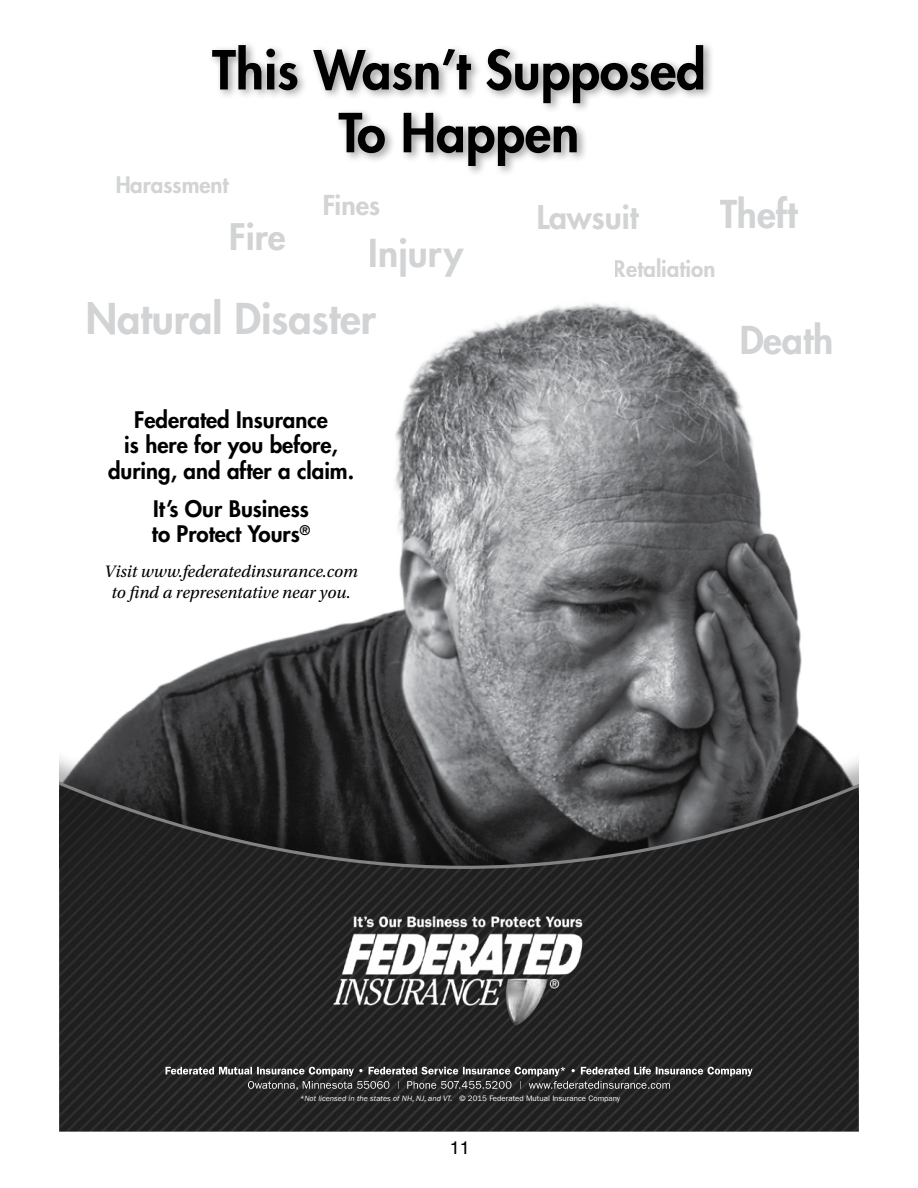
<style>
.page{position:relative;width:918px;height:1188px;background:#fff}
.page>*{position:absolute;margin:0;border:0;box-sizing:border-box;transform-origin:0 0}
.t1{font:800 52.35px/62.8px "Futura Std";color:#000;text-align:center}
.t2{font:800 41.4px "Futura Std";color:#d1d3d4}
.t3{font:800 37.35px "Futura Std";color:#d1d3d4}
.t4{font:800 35.55px "Futura Std";color:#d1d3d4}
.t5{font:800 31.8px "Futura Std";color:#d1d3d4}
.t6{font:800 26.7px "Futura Std";color:#d1d3d4}
.t7{font:800 22.2px/25.3px "Futura Std";color:#000;text-align:center}
.t8{font:800 22.2px "Futura Std";color:#d1d3d4}
.t9{font:18px "Helvetica";color:#000}
.t10{font:italic 17.4px/20.7px "Utopia Std";color:#000;text-align:center}
.t11{font:italic 7.95px "ITC Franklin Gothic Std";color:#fff}
.s1{font-style:normal}
</style>
<div class="page">
<img style="left:114px;top:303px;width:688px;height:420px">
<div style="left:59px;top:723px;width:800px;height:408px;background:#000;opacity:.3"></div>
<svg style="left:59px;top:752px;width:800px;height:379px;background:#2b2a2b"></svg>
<div style="left:207px;top:40px;width:508px;height:137px;background:#000;opacity:.4"></div>
<svg style="left:166px;top:1067px;width:586px;height:23px;background:#4f4f50"></svg>
<img style="left:326px;top:907px;width:266px;height:126px">
<h1 class="t1" style="left:212px;top:39px;width:495px">This Wasn’t Supposed<br>To Happen</h1>
<p class="t8" style="left:115px;top:171px;width:115px">Harassment</p>
<h3 class="t4" style="left:229px;top:215px;width:58px">Fire</h3>
<p class="t6" style="left:322px;top:188px;width:59px">Fines</p>
<h3 class="t3" style="left:369px;top:229px;width:96px">Injury</h3>
<h2 class="t2" style="left:86px;top:293px;width:292px">Natural Disaster</h2>
<p class="t7" style="left:108px;top:407px;width:248px">Federated Insurance<br>is here for you before, during, and after a claim.</p>
<p class="t7" style="left:152px;top:496px;width:160px;text-align:left">It’s Our Business to Protect Yours<sup>®</sup></p>
<p class="t10" style="left:104px;top:561px;width:255px">Visit www.federatedinsurance.com to find a representative near you.</p>
<h3 class="t5" style="left:536px;top:197px;width:104px">Lawsuit</h3>
<h3 class="t3" style="left:720px;top:190px;width:79px">Theft</h3>
<p class="t8" style="left:614px;top:254px;width:103px">Retaliation</p>
<h3 class="t3" style="left:739px;top:316px;width:96px">Death</h3>
<p class="t11" style="left:300px;top:1094px;width:322px">*Not licensed in the states of NH, NJ, and VT. <span class="s1">© 2015 Federated Mutual Insurance Company</span></p>
<p class="t9" style="left:450px;top:1138px;width:22px">11</p>
</div>
